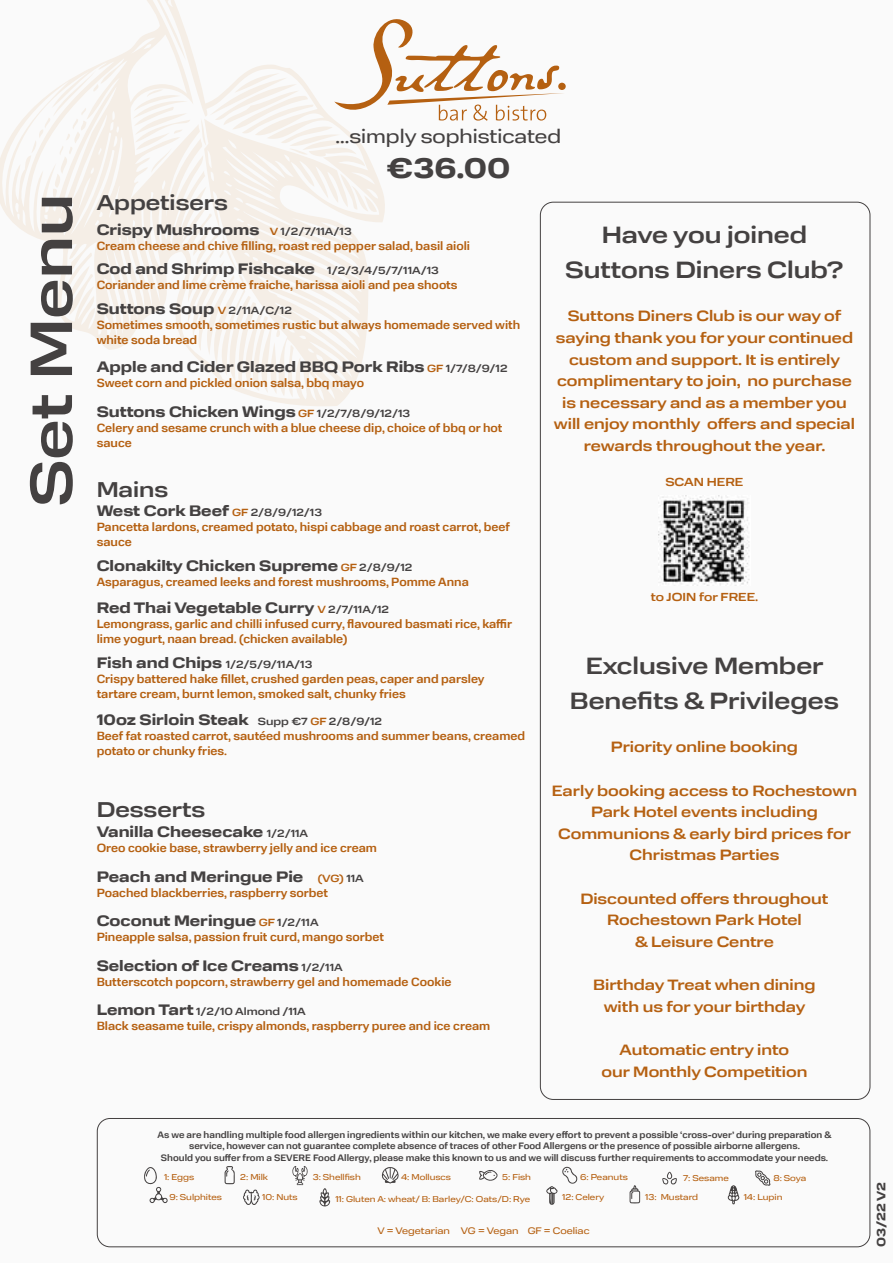
<style>
.page{position:relative;width:893px;height:1263px;background:#fafafa}
.page>*{position:absolute;margin:0;border:0;box-sizing:border-box;transform-origin:0 0}
.t1{font:500 60px "Normalidad Wide";color:#444141}
.t2{font:700 28.05px "Normalidad Wide";color:#444141}
.t3{font:500 23.7px/34.3px "Normalidad Wide";color:#444141;text-align:center}
.t4{font:500 21.6px "Normalidad Wide";color:#444141}
.t5{font:19.5px "Normalidad Wide";color:#444141}
.t6{font:500 15.15px/21.6px "Normalidad Wide";color:#b56011;text-align:center}
.t7{font:700 15px "Normalidad Wide";color:#444141}
.t8{font:500 12px/15px "Normalidad Text";color:#b56011}
.t9{font:700 12px "Normalidad Wide";color:#444141}
.t10{font:500 11.7px "Normalidad Wide";color:#b56011}
.t11{font:500 10.5px "Normalidad Wide";color:#444141}
.t12{font:500 9.45px/11.2px "Normalidad Text";color:#444141;text-align:center}
.t13{font:9.45px "Normalidad Wide";color:#b56011}
.t14{font:8.4px "Normalidad Wide";color:#b56011}
.s1{font-weight:500;font-size:10.5px;color:#b56011}
.s2{font-weight:500;font-size:10.5px}
.s3{font-weight:700;font-size:15px}
</style>
<div class="page">
<svg style="left:0;top:0;width:385px;height:406px"></svg>
<svg style="left:31px;top:70px;width:70px;height:127px"></svg>
<svg style="left:133px;top:89px;width:57px;height:84px"></svg>
<svg style="left:186px;top:214px;width:108px;height:183px"></svg>
<svg style="left:201px;top:13px;width:364px;height:143px"></svg>
<img style="left:658px;top:495px;width:92px;height:90px">
<div style="left:97px;top:1118px;width:773px;height:129px;border:1px solid #444141;border-radius:13px"></div>
<svg style="left:225px;top:1166px;width:10px;height:18px"></svg>
<svg style="left:382px;top:1167px;width:17px;height:16px"></svg>
<svg style="left:662px;top:1171px;width:15px;height:14px"></svg>
<svg style="left:755px;top:1170px;width:16px;height:16px"></svg>
<svg style="left:144px;top:1167px;width:24px;height:36px"></svg>
<svg style="left:319px;top:1188px;width:11px;height:18px"></svg>
<svg style="left:546px;top:1167px;width:32px;height:38px"></svg>
<svg style="left:630px;top:1185px;width:10px;height:18px"></svg>
<svg style="left:727px;top:1185px;width:13px;height:19px"></svg>
<svg style="left:292px;top:1166px;width:16px;height:19px"></svg>
<svg style="left:243px;top:1189px;width:17px;height:16px"></svg>
<svg style="left:479px;top:1170px;width:19px;height:11px"></svg>
<h1 class="t1" style="left:7px;top:507px;width:314px;rotate:-90deg">Set Menu</h1>
<h3 class="t4" style="left:97px;top:187px;width:133px">Appetisers</h3>
<h3 class="t5" style="left:336px;top:123px;width:227px">...simply sophisticated</h3>
<h2 class="t2" style="left:386px;top:147px;width:126px">€36.00</h2>
<p class="t7" style="left:97px;top:218px;width:256px">Crispy Mushrooms <span class="s1">V</span> <span class="s2">1/2/7/11A/13</span></p>
<p class="t8" style="left:97px;top:238px;width:375px">Cream cheese and chive filling, roast red pepper salad, basil aioli</p>
<p class="t7" style="left:97px;top:258px;width:344px">Cod and Shrimp Fishcake <span class="s2">1/2/3/4/5/7/11A/13</span></p>
<p class="t8" style="left:97px;top:277px;width:362px">Coriander and lime crème fraiche, harissa aioli and pea shoots</p>
<p class="t7" style="left:97px;top:297px;width:197px">Suttons Soup <span class="s1">V</span> <span class="s2">2/11A/C/12</span></p>
<p class="t8" style="left:97px;top:317px;width:425px">Sometimes smooth, sometimes rustic but always homemade served with white soda bread</p>
<p class="t7" style="left:97px;top:356px;width:412px">Apple and Cider Glazed BBQ Pork Ribs <span class="s1">GF</span> <span class="s2">1/7/8/9/12</span></p>
<p class="t8" style="left:97px;top:375px;width:269px">Sweet corn and pickled onion salsa, bbq mayo</p>
<p class="t7" style="left:97px;top:400px;width:315px">Suttons Chicken Wings <span class="s1">GF</span> <span class="s2">1/2/7/8/9/12/13</span></p>
<p class="t8" style="left:97px;top:419px;width:407px">Celery and sesame crunch with a blue cheese dip, choice of bbq or hot sauce</p>
<h3 class="t4" style="left:97px;top:474px;width:73px">Mains</h3>
<p class="t7" style="left:97px;top:500px;width:227px">West Cork Beef <span class="s1">GF</span> <span class="s2">2/8/9/12/13</span></p>
<p class="t8" style="left:97px;top:519px;width:415px">Pancetta lardons, creamed potato, hispi cabbage and roast carrot, beef sauce</p>
<p class="t7" style="left:97px;top:555px;width:317px">Clonakilty Chicken Supreme <span class="s1">GF</span> <span class="s2">2/8/9/12</span></p>
<p class="t8" style="left:97px;top:574px;width:374px">Asparagus, creamed leeks and forest mushrooms, Pomme Anna</p>
<p class="t7" style="left:97px;top:597px;width:294px">Red Thai Vegetable Curry <span class="s1">V</span> <span class="s2">2/7/11A/12</span></p>
<p class="t8" style="left:97px;top:616px;width:417px">Lemongrass, garlic and chilli infused curry, flavoured basmati rice, kaffir lime yogurt, naan bread. (chicken available)</p>
<p class="t11" style="left:97px;top:657px;width:217px"><span class="s3">Fish and Chips</span> 1/2/5/9/11A/13</p>
<p class="t8" style="left:97px;top:671px;width:389px">Crispy battered hake fillet, crushed garden peas, caper and parsley tartare cream, burnt lemon, smoked salt, chunky fries</p>
<p class="t7" style="left:97px;top:708px;width:287px">10oz Sirloin Steak <span class="s2">Supp €7</span> <span class="s1">GF</span> <span class="s2">2/8/9/12</span></p>
<p class="t8" style="left:97px;top:727px;width:430px">Beef fat roasted carrot, sautéed mushrooms and summer beans, creamed potato or chunky fries.</p>
<h3 class="t4" style="left:97px;top:793px;width:110px">Desserts</h3>
<p class="t7" style="left:97px;top:821px;width:213px">Vanilla Cheesecake <span class="s2">1/2/11A</span></p>
<p class="t8" style="left:97px;top:840px;width:282px">Oreo cookie base, strawberry jelly and ice cream</p>
<p class="t7" style="left:97px;top:865px;width:269px">Peach and Meringue Pie <span class="s1">(VG)</span> <span class="s2">11A</span></p>
<p class="t8" style="left:97px;top:884px;width:233px">Poached blackberries, raspberry sorbet</p>
<p class="t7" style="left:97px;top:910px;width:223px">Coconut Meringue <span class="s1">GF</span> <span class="s2">1/2/11A</span></p>
<p class="t8" style="left:97px;top:929px;width:289px">Pineapple salsa, passion fruit curd, mango sorbet</p>
<p class="t7" style="left:97px;top:954px;width:248px">Selection of Ice Creams <span class="s2">1/2/11A</span></p>
<p class="t8" style="left:97px;top:973px;width:356px">Butterscotch popcorn, strawberry gel and homemade Cookie</p>
<p class="t11" style="left:97px;top:1004px;width:211px"><span class="s3">Lemon Tart</span> 1/2/10 Almond /11A</p>
<p class="t8" style="left:97px;top:1018px;width:395px">Black seasame tuile, crispy almonds, raspberry puree and ice cream</p>
<h3 class="t3" style="left:565px;top:216px;width:280px">Have you joined<br>Suttons Diners Club?</h3>
<p class="t6" style="left:554px;top:304px;width:303px">Suttons Diners Club is our way of saying thank you for your continued custom and support. It is entirely complimentary to join, no purchase is necessary and as a member you will enjoy monthly offers and special rewards throughout the year.</p>
<p class="t10" style="left:665px;top:473px;width:80px">SCAN HERE</p>
<p class="t10" style="left:651px;top:588px;width:109px">to JOIN for FREE.</p>
<h3 class="t3" style="left:570px;top:647px;width:270px">Exclusive Member<br>Benefits &amp; Privileges</h3>
<p class="t6" style="left:611px;top:735px;width:189px">Priority online booking</p>
<p class="t6" style="left:552px;top:779px;width:307px">Early booking access to Rochestown<br>Park Hotel events including<br>Communions &amp; early bird prices for<br>Christmas Parties</p>
<p class="t6" style="left:580px;top:887px;width:250px">Discounted offers throughout<br>Rochestown Park Hotel<br>&amp; Leisure Centre</p>
<p class="t6" style="left:593px;top:973px;width:224px">Birthday Treat when dining with us for your birthday</p>
<p class="t6" style="left:601px;top:1038px;width:207px">Automatic entry into<br>our Monthly Competition</p>
<p class="t12" style="left:158px;top:1129px;width:675px">As we are handling multiple food allergen ingredients within our kitchen, we make every effort to prevent a possible ‘cross-over’ during preparation &amp; service, however can not guarantee complete absence of traces of other Food Allergens or the presence of possible airborne allergens.<br>Should you suffer from a SEVERE Food Allergy, please make this known to us and we will discuss further requirements to accommodate your needs.</p>
<p class="t14" style="left:164px;top:1171px;width:32px">1: Eggs</p>
<p class="t14" style="left:313px;top:1171px;width:50px">3: Shellfish</p>
<p class="t14" style="left:683px;top:1172px;width:47px">7: Sesame</p>
<p class="t14" style="left:169px;top:1191px;width:54px">9: Sulphites</p>
<p class="t14" style="left:335px;top:1193px;width:196px">11: Gluten A: wheat/ B: Barley/C: Oats/D: Rye</p>
<p class="t14" style="left:562px;top:1191px;width:44px">12: Celery</p>
<p class="t14" style="left:744px;top:1191px;width:40px">14: Lupin</p>
<p class="t14" style="left:240px;top:1171px;width:29px">2: Milk</p>
<p class="t14" style="left:401px;top:1171px;width:51px">4: Molluscs</p>
<p class="t14" style="left:773px;top:1172px;width:35px">8: Soya</p>
<p class="t14" style="left:262px;top:1191px;width:37px">10: Nuts</p>
<p class="t14" style="left:645px;top:1191px;width:54px">13: Mustard</p>
<p class="t14" style="left:502px;top:1171px;width:30px">5: Fish</p>
<p class="t14" style="left:580px;top:1171px;width:49px">6: Peanuts</p>
<p class="t13" style="left:378px;top:1223px;width:214px">V = Vegetarian VG = Vegan GF = Coeliac</p>
<p class="t9" style="left:872px;top:1247px;width:66px;rotate:-90deg">03/22 V2</p>
</div>
